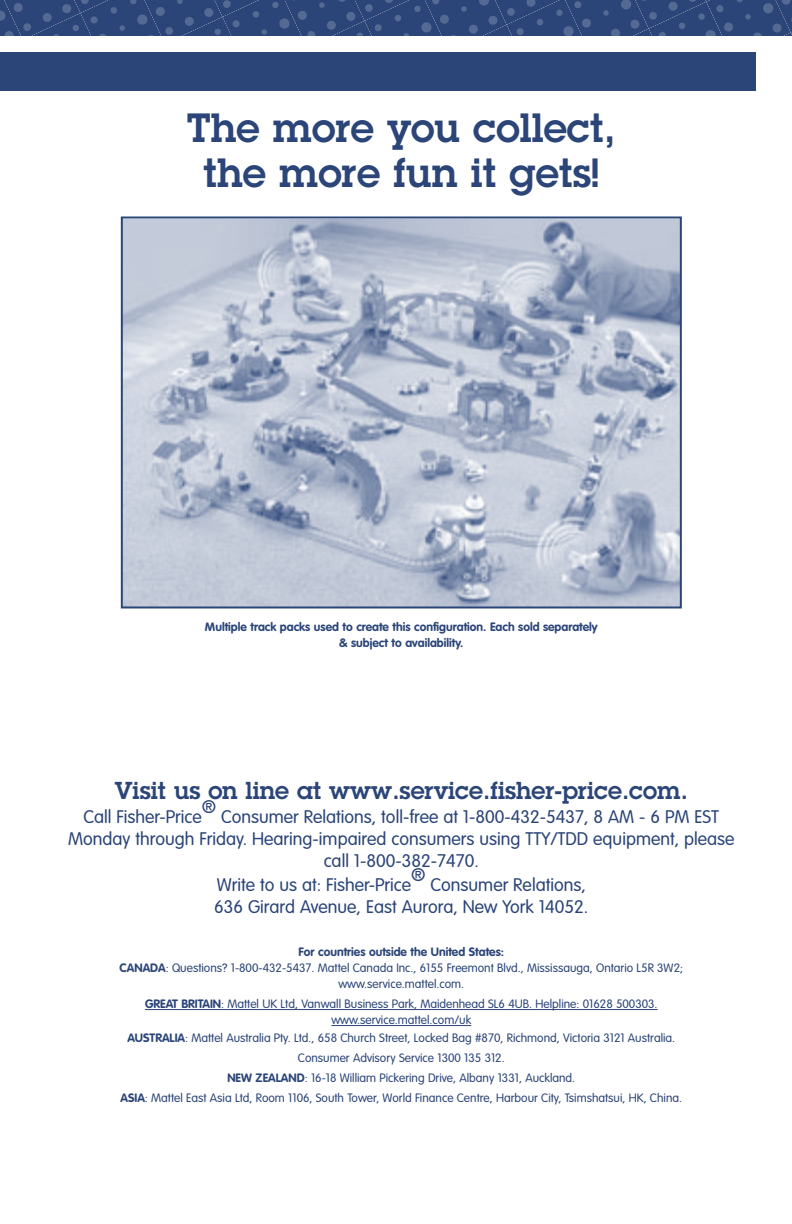
<style>
.page{position:relative;width:792px;height:1224px;background:#fff}
.page>*{position:absolute;margin:0;border:0;box-sizing:border-box;transform-origin:0 0}
.t1{font:600 40px/45px "Lubalin Graph";color:#2b4578;text-align:center}
.t2{font:600 24px "Lubalin Graph";color:#2b4578}
.t3{font:300 18px/22px "VAG Rounded";color:#2b4578;text-align:right}
.t4{font:300 12px/16px "VAG Rounded";color:#2b4578;text-align:center}
.Body_Copy{font:700 12px/16px "VAG Rounded";color:#2b4578;text-align:center}
.s1{font-weight:700}
</style>
<div class="page">
<svg style="left:0;top:0;width:792px;height:36px;background:#304a7b"></svg>
<div style="left:0;top:52px;width:756px;height:39px;background:#2b4578"></div>
<hr style="left:145px;top:1009px;width:513px;height:1px;background:#2b4578">
<hr style="left:331px;top:1025px;width:140px;height:1px;background:#2b4578">
<img style="left:124px;top:220px;width:140px;height:385px">
<img style="left:264px;top:220px;width:415px;height:385px">
<div style="left:121px;top:217px;width:561px;height:391px;border:2px solid #2b4578"></div>
<p class="t1" style="left:187px;top:105px;width:430px">The more you collect, the more fun it gets!</p>
<p class="Body_Copy" style="left:205px;top:619px;width:394px">Multiple track packs used to create this configuration. Each sold separately &amp; subject to availability.</p>
<p class="t2" style="left:115px;top:775px;width:575px">Visit us on line at www.service.fisher-price.com.</p>
<p class="t3" style="left:84px;top:806px;width:120px">Call Fisher-Price</p>
<p class="t3" style="left:202px;top:796px;width:16px">®</p>
<p class="t3" style="left:221px;top:806px;width:499px">Consumer Relations, toll-free at 1-800-432-5437, 8 AM - 6 PM EST</p>
<p class="t3" style="left:68px;top:828px;width:668px">Monday through Friday. Hearing-impaired consumers using TTY/TDD equipment, please</p>
<p class="t3" style="left:324px;top:850px;width:157px">call 1-800-382-7470.</p>
<p class="t3" style="left:217px;top:874px;width:196px">Write to us at: Fisher-Price</p>
<p class="t3" style="left:411px;top:864px;width:16px">®</p>
<p class="t3" style="left:214px;top:874px;width:376px">Consumer Relations,<br>636 Girard Avenue, East Aurora, New York 14052.</p>
<p class="Body_Copy" style="left:299px;top:944px;width:207px">For countries outside the United States:</p>
<p class="t4" style="left:120px;top:960px;width:565px"><span class="s1">CANADA</span>: Questions? 1-800-432-5437. Mattel Canada Inc., 6155 Freemont Blvd., Mississauga, Ontario L5R 3W2; www.service.mattel.com.</p>
<p class="t4" style="left:145px;top:996px;width:514px"><span class="s1">GREAT BRITAIN</span>: Mattel UK Ltd, Vanwall Business Park, Maidenhead SL6 4UB. Helpline: 01628 500303. www.service.mattel.com/uk</p>
<p class="t4" style="left:127px;top:1030px;width:549px"><span class="s1">AUSTRALIA</span>: Mattel Australia Pty. Ltd., 658 Church Street, Locked Bag #870, Richmond, Victoria 3121 Australia.</p>
<p class="t4" style="left:298px;top:1050px;width:208px">Consumer Advisory Service 1300 135 312.</p>
<p class="t4" style="left:227px;top:1070px;width:349px"><span class="s1">NEW ZEALAND</span>: 16-18 William Pickering Drive, Albany 1331, Auckland.</p>
<p class="t4" style="left:121px;top:1090px;width:563px"><span class="s1">ASIA</span>: Mattel East Asia Ltd, Room 1106, South Tower, World Finance Centre, Harbour City, Tsimshatsui, HK, China.</p>
</div>
